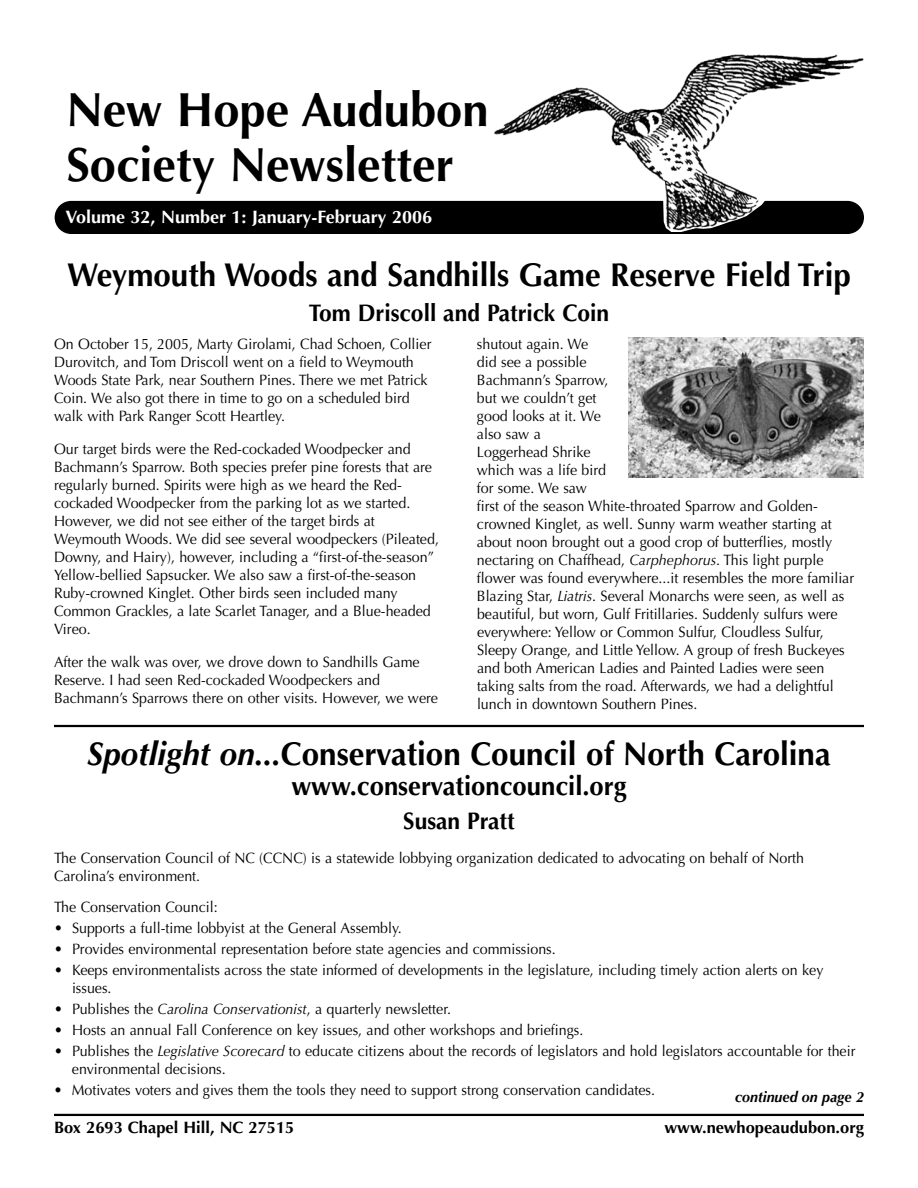
<style>
.page{position:relative;width:918px;height:1188px;background:#fff}
.page>*{position:absolute;margin:0;border:0;box-sizing:border-box;transform-origin:0 0}
.t1{font:700 48px/55.5px "Optima";color:#000}
.t2{font:700 33px "Optima";color:#000;scale:.95 1}
.t3{font:700 27px "Optima";color:#000;scale:.95 1}
.t4{font:700 24px "Optima";color:#000;scale:.95 1}
.t5{font:700 18px "Optima";color:#fff}
.t6{font:700 16.5px "Optima";color:#000}
.t7{font:15px/18px "Optima";color:#000;scale:.95 1}
.t8{font:italic 700 15px "Optima";color:#000;scale:.95 1}
.s1{font-style:italic}
</style>
<div class="page">
<hr style="left:54px;top:1114px;width:810px;height:2px;background:#000">
<div style="left:55px;top:201px;width:809px;height:33px;background:#000;border-radius:17px"></div>
<img style="left:492px;top:54px;width:372px;height:178px">
<hr style="left:54px;top:725px;width:810px;height:2px;background:#000">
<img style="left:628px;top:338px;width:236px;height:140px">
<h1 class="t1" style="left:66px;top:86px;width:424px">New Hope Audubon<br>Society Newsletter</h1>
<p class="t5" style="left:65px;top:209px;width:368px">Volume 32, Number 1: January-February 2006</p>
<h2 class="t2" style="left:67px;top:261px;width:827px">Weymouth Woods and Sandhills Game Reserve Field Trip</h2>
<h3 class="t4" style="left:309px;top:303px;width:318px">Tom Driscoll and Patrick Coin</h3>
<p class="t7" style="left:54px;top:336px;width:399px">On October 15, 2005, Marty Girolami, Chad Schoen, Collier Durovitch, and Tom Driscoll went on a field to Weymouth Woods State Park, near Southern Pines. There we met Patrick Coin. We also got there in time to go on a scheduled bird walk with Park Ranger Scott Heartley.</p>
<p class="t7" style="left:54px;top:441px;width:407px">Our target birds were the Red-cockaded Woodpecker and Bachmann’s Sparrow. Both species prefer pine forests that are regularly burned. Spirits were high as we heard the Red&shy;cockaded Woodpecker from the parking lot as we started.<br>However, we did not see either of the target birds at Weymouth Woods. We did see several woodpeckers (Pileated, Downy, and Hairy), however, including a “first-of-the-season” Yellow-bellied Sapsucker. We also saw a first-of-the-season Ruby-crowned Kinglet. Other birds seen included many Common Grackles, a late Scarlet Tanager, and a Blue-headed Vireo.</p>
<p class="t7" style="left:54px;top:654px;width:406px">After the walk was over, we drove down to Sandhills Game<br>Reserve. I had seen Red-cockaded Woodpeckers and<br>Bachmann’s Sparrows there on other visits. However, we were</p>
<p class="t7" style="left:477px;top:336px;width:399px">shutout again. We<br>did see a possible<br>Bachmann’s Sparrow,<br>but we couldn’t get<br>good looks at it. We<br>also saw a<br>Loggerhead Shrike<br>which was a life bird<br>for some. We saw<br>first of the season White-throated Sparrow and Golden&shy;crowned Kinglet, as well. Sunny warm weather starting at about noon brought out a good crop of butterflies, mostly nectaring on Chaffhead, <span class="s1">Carphephorus</span>. This light purple flower was found everywhere...it resembles the more familiar Blazing Star, <span class="s1">Liatris</span>. Several Monarchs were seen, as well as beautiful, but worn, Gulf Fritillaries. Suddenly sulfurs were everywhere: Yellow or Common Sulfur, Cloudless Sulfur, Sleepy Orange, and Little Yellow. A group of fresh Buckeyes and both American Ladies and Painted Ladies were seen taking salts from the road. Afterwards, we had a delightful lunch in downtown Southern Pines.</p>
<h2 class="t2" style="left:87px;top:740px;width:784px"><span class="s1">Spotlight on...</span>Conservation Council of North Carolina</h2>
<h3 class="t3" style="left:291px;top:774px;width:354px">www.conservationcouncil.org</h3>
<h3 class="t4" style="left:403px;top:811px;width:119px">Susan Pratt</h3>
<p class="t7" style="left:54px;top:850px;width:791px">The Conservation Council of NC (CCNC) is a statewide lobbying organization dedicated to advocating on behalf of North<br>Carolina’s environment.</p>
<p class="t7" style="left:54px;top:899px;width:174px">The Conservation Council:</p>
<p class="t7" style="left:54px;top:920px;width:368px">• Supports a full-time lobbyist at the General Assembly.</p>
<p class="t7" style="left:54px;top:941px;width:530px">• Provides environmental representation before state agencies and commissions.</p>
<p class="t7" style="left:72px;top:962px;width:793px;text-indent:-18px">• Keeps environmentalists across the state informed of developments in the legislature, including timely action alerts on key issues.</p>
<p class="t7" style="left:54px;top:1001px;width:419px">• Publishes the <span class="s1">Carolina Conservationist</span>, a quarterly newsletter.</p>
<p class="t7" style="left:54px;top:1022px;width:559px">• Hosts an annual Fall Conference on key issues, and other workshops and briefings.</p>
<p class="t7" style="left:72px;top:1043px;width:826px;text-indent:-18px">• Publishes the <span class="s1">Legislative Scorecard</span> to educate citizens about the records of legislators and hold legislators accountable for their environmental decisions.</p>
<p class="t7" style="left:54px;top:1082px;width:634px">• Motivates voters and gives them the tools they need to support strong conservation candidates.</p>
<p class="t8" style="left:735px;top:1091px;width:137px">continued on page 2</p>
<p class="t6" style="left:54px;top:1120px;width:242px">Box 2693 Chapel Hill, NC 27515</p>
<p class="t6" style="left:664px;top:1120px;width:201px">www.newhopeaudubon.org</p>
</div>
